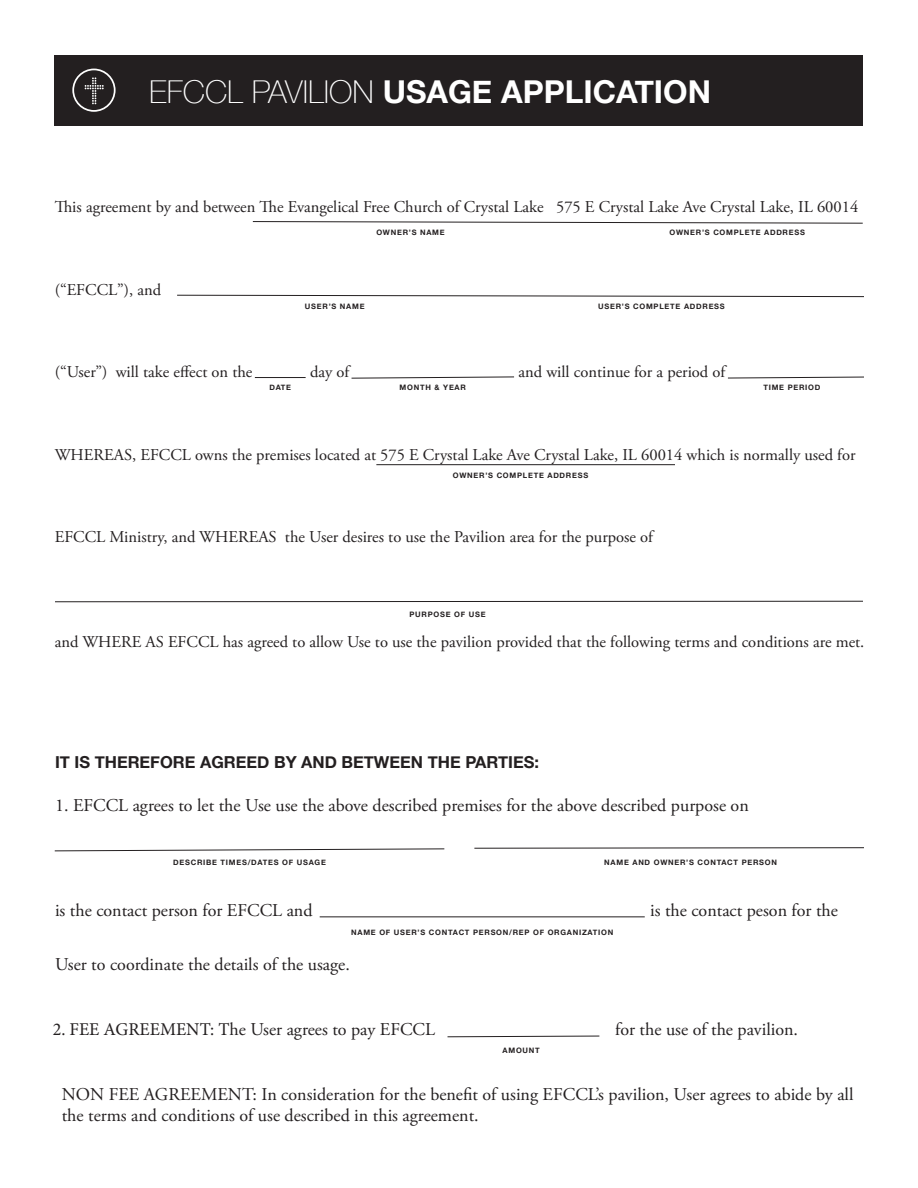
<style>
.page{position:relative;width:918px;height:1188px;background:#fff}
.page>*{position:absolute;margin:0;border:0;box-sizing:border-box;transform-origin:0 0}
.t1{font:700 31.5px "Helvetica Neue";color:#fff}
.t2{font:18px/21.6px "Adobe Garamond Pro";color:#231f20}
.t3{font:16.5px "Adobe Garamond Pro";color:#231f20}
.t4{font:700 16.5px "Helvetica Neue";color:#231f20}
.t5{font:700 7.5px "Helvetica Neue";letter-spacing:.1em;color:#231f20}
.s1{font-weight:100}
.s2{font-family:"Minion Pro"}
</style>
<div class="page">
<div style="left:55px;top:55px;width:808px;height:71px;background:#231f20"></div>
<svg style="left:72px;top:69px;width:44px;height:43px"></svg>
<svg style="left:252px;top:221px;width:611px;height:3px"></svg>
<svg style="left:177px;top:294px;width:687px;height:3px"></svg>
<hr style="left:255px;top:377px;width:51px;height:1px;background:#231f20">
<svg style="left:351px;top:376px;width:163px;height:3px"></svg>
<svg style="left:728px;top:376px;width:136px;height:3px"></svg>
<hr style="left:376px;top:464px;width:299px;height:1px;background:#231f20">
<svg style="left:55px;top:600px;width:808px;height:3px"></svg>
<svg style="left:54px;top:848px;width:391px;height:4px"></svg>
<svg style="left:474px;top:847px;width:390px;height:2px"></svg>
<hr style="left:320px;top:916px;width:325px;height:1px;background:#231f20">
<svg style="left:447px;top:1035px;width:153px;height:3px"></svg>
<p class="t1" style="left:149px;top:67px;width:564px"><span class="s1">EFCCL PAVILION</span> USAGE APPLICATION</p>
<p class="t3" style="left:55px;top:197px;width:805px">This agreement by and between The Evangelical Free Church of Crystal Lake 575 E Crystal Lake Ave Crystal Lake, IL 60014</p>
<p class="t3" style="left:55px;top:279px;width:108px">(“EFCCL”), and</p>
<p class="t5" style="left:376px;top:227px;width:70px">OWNER’S NAME</p>
<p class="t5" style="left:670px;top:227px;width:137px">OWNER’S COMPLETE ADDRESS</p>
<p class="t5" style="left:305px;top:301px;width:61px">USER’S NAME</p>
<p class="t5" style="left:598px;top:301px;width:128px">USER’S COMPLETE ADDRESS</p>
<p class="t3" style="left:55px;top:362px;width:199px">(“User”) will take effect on the</p>
<p class="t3" style="left:310px;top:362px;width:41px">day of</p>
<p class="t3" style="left:519px;top:362px;width:208px">and will continue for a period of</p>
<p class="t5" style="left:269px;top:382px;width:23px">DATE</p>
<p class="t5" style="left:400px;top:382px;width:68px">MONTH &amp; YEAR</p>
<p class="t5" style="left:763px;top:382px;width:58px">TIME PERIOD</p>
<p class="t3" style="left:55px;top:444px;width:802px">WHEREAS, EFCCL owns the premises located at 575 E Crystal Lake Ave Crystal Lake, IL 60014 which is normally used for</p>
<p class="t5" style="left:453px;top:469px;width:137px">OWNER’S COMPLETE ADDRESS</p>
<p class="t3" style="left:55px;top:527px;width:600px">EFCCL Ministry, and WHEREAS the User desires to use the Pavilion area for the purpose of</p>
<p class="t5" style="left:410px;top:609px;width:78px">PURPOSE OF USE</p>
<p class="t3" style="left:55px;top:632px;width:811px">and WHERE AS EFCCL has agreed to allow Use to use the pavilion provided that the following terms and conditions are met.</p>
<p class="t4" style="left:55px;top:749px;width:485px">IT IS THEREFORE AGREED BY AND BETWEEN THE PARTIES:</p>
<p class="t2" style="left:55px;top:795px;width:695px">1. EFCCL agrees to let the Use use the above described premises for the above described purpose on</p>
<p class="t5" style="left:173px;top:857px;width:154px">DESCRIBE TIMES/DATES OF USAGE</p>
<p class="t5" style="left:604px;top:857px;width:174px">NAME AND OWNER’S CONTACT PERSON</p>
<p class="t2" style="left:55px;top:900px;width:259px">is the contact person for EFCCL and</p>
<p class="t2" style="left:650px;top:900px;width:189px">is the contact peson for the</p>
<p class="t2" style="left:55px;top:954px;width:296px">User to coordinate the details of the usage.</p>
<p class="t5" style="left:351px;top:926px;width:264px">NAME OF USER’S CONTACT PERSON/REP OF ORGANIZATION</p>
<p class="t2" style="left:53px;top:1019px;width:384px"><span class="s2">2. FEE AGREEMENT: T</span>he User agrees to pay EFCCL</p>
<p class="t2" style="left:615px;top:1019px;width:184px">for the use of the pavilion.</p>
<p class="t5" style="left:503px;top:1044px;width:39px">AMOUNT</p>
<p class="t2" style="left:62px;top:1084px;width:793px">NON FEE AGREEMENT: In consideration for the benefit of using EFCCL’s pavilion, User agrees to abide by all the terms and conditions of use described in this agreement.</p>
</div>
